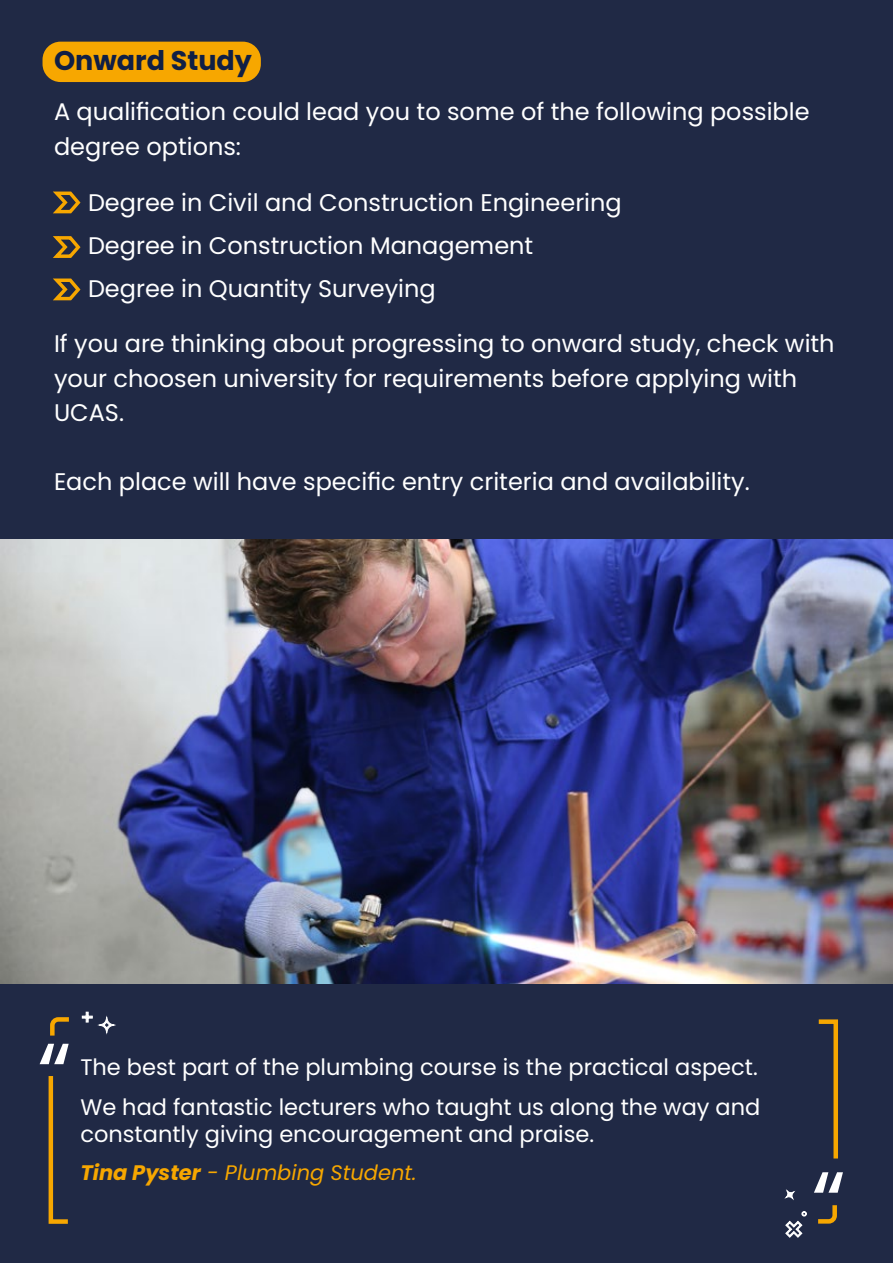
<style>
.page{position:relative;width:893px;height:1263px;background:#202945}
.page>*{position:absolute;margin:0;border:0;box-sizing:border-box;transform-origin:0 0}
.t1{font:90px "Poppins";color:#fff}
.t2{font:700 27px "Poppins";color:#101f45}
.t3{font:24px/34.5px "Poppins";color:#fff}
.t4{font:22.5px/39.8px "Poppins";color:#fff}
.t5{font:italic 21px "Poppins";color:#f7a700}
.s1{font-weight:700}
</style>
<div class="page">
<svg style="left:53px;top:191px;width:28px;height:23px"></svg>
<svg style="left:53px;top:236px;width:28px;height:22px"></svg>
<svg style="left:53px;top:278px;width:28px;height:23px"></svg>
<div style="left:43px;top:42px;width:218px;height:40px;background:#f7a700;border-radius:18px"></div>
<svg style="left:50px;top:1017px;width:19px;height:19px"></svg>
<svg style="left:48px;top:1076px;width:20px;height:148px"></svg>
<svg style="left:818px;top:1205px;width:19px;height:19px"></svg>
<svg style="left:818px;top:1019px;width:20px;height:140px"></svg>
<svg style="left:786px;top:1190px;width:8px;height:9px"></svg>
<svg style="left:786px;top:1211px;width:20px;height:26px"></svg>
<svg style="left:99px;top:1017px;width:16px;height:16px"></svg>
<svg style="left:82px;top:1012px;width:10px;height:10px"></svg>
<img style="left:1px;top:540px;width:891px;height:444px">
<p class="t2" style="left:54px;top:45px;width:199px">Onward Study</p>
<p class="t3" style="left:54px;top:95px;width:757px">A qualification could lead you to some of the following possible degree options:</p>
<p class="t3" style="left:88px;top:181px;width:535px;line-height:43px">Degree in Civil and Construction Engineering<br>Degree in Construction Management<br>Degree in Quantity Surveying</p>
<p class="t3" style="left:54px;top:327px;width:782px">If you are thinking about progressing to onward study, check with your choosen university for requirements before applying with<br>UCAS.</p>
<p class="t3" style="left:54px;top:465px;width:697px">Each place will have specific entry criteria and availability.</p>
<h1 class="t1" style="left:37px;top:1023px;width:36px">“</h1>
<p class="t4" style="left:80px;top:1047px;width:681px">The best part of the plumbing course is the practical aspect.<br>We had fantastic lecturers who taught us along the way and</p>
<p class="t4" style="left:80px;top:1114px;width:515px">constantly giving encouragement and praise.</p>
<p class="t5" style="left:80px;top:1160px;width:338px"><span class="s1">Tina Pyster</span> - Plumbing Student.</p>
<h1 class="t1" style="left:812px;top:1151px;width:36px">“</h1>
</div>
